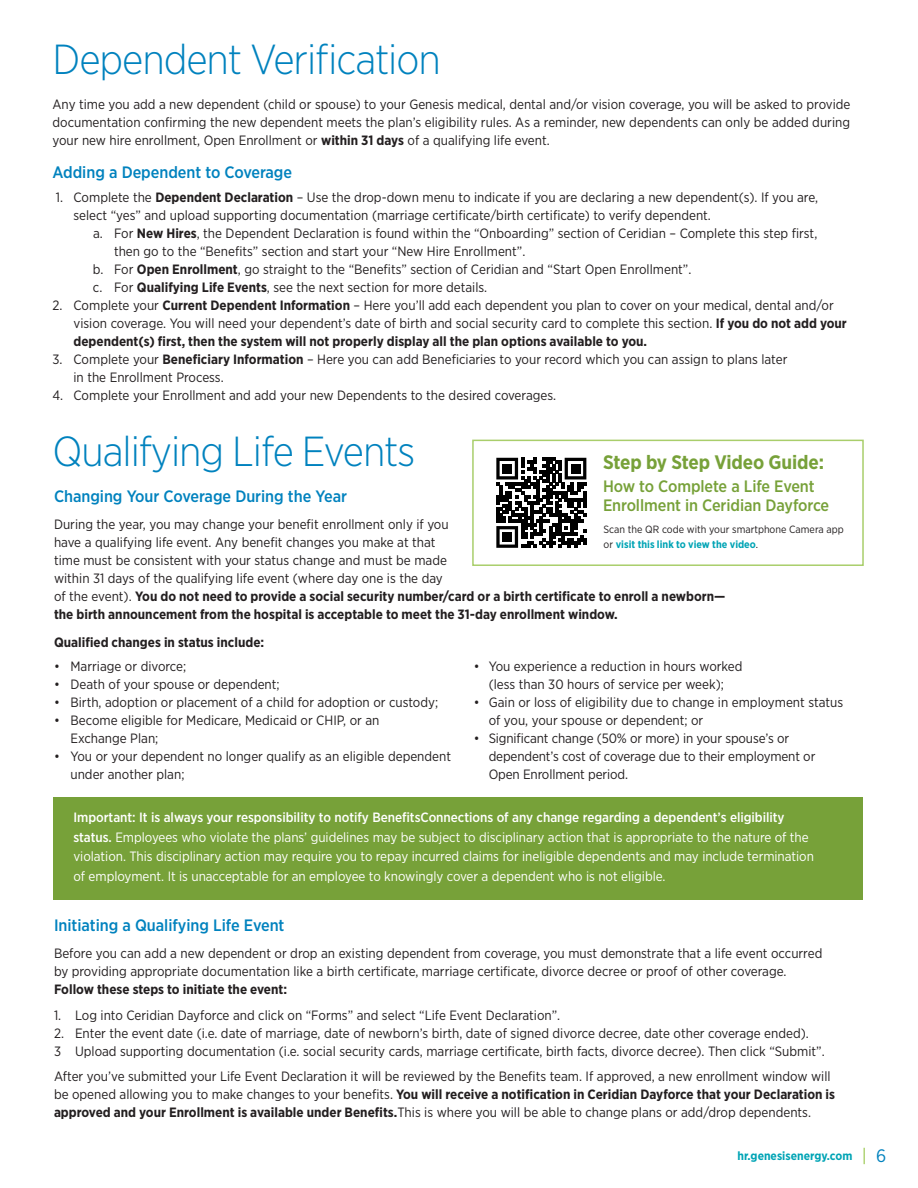
<style>
.page{position:relative;width:918px;height:1188px;background:#fff}
.page>*{position:absolute;margin:0;border:0;box-sizing:border-box;transform-origin:0 0}
.t1{font:300 42px "Gotham Narrow";letter-spacing:-.025em;color:#0082be}
.t2{font:700 19.5px "Gotham Narrow";letter-spacing:-.005em;color:#77a139}
.t3{font:500 16.5px "Gotham Narrow";letter-spacing:-.005em;color:#0082be}
.t4{font:500 16.5px/19.8px "Gotham Narrow";letter-spacing:-.005em;color:#77a139}
.t5{font:13.5px/18px "Gotham Narrow";color:#231f20}
.t6{font:13.5px/19.5px "Gotham Narrow";letter-spacing:-.005em;color:#fff}
.t7{font:700 13.5px "Gotham Narrow";color:#231f20}
.t8{font:700 12px "Gotham Narrow";color:#00a4b5}
.t9{font:10.5px/15px "Gotham Narrow";color:#231f20}
.s1{font-weight:700}
.s2{font-weight:700;color:#00a4b5}
.s3{font-weight:500}
.s4{font-weight:400;font-size:18px;color:#94c547}
.s5{font-weight:400;font-size:18px;color:#0082be}
</style>
<div class="page">
<div style="left:53px;top:797px;width:810px;height:102px;background:#77a139"></div>
<div style="left:472px;top:440px;width:392px;height:126px;border:2px solid #a9ce6b"></div>
<svg style="left:496px;top:458px;width:90px;height:90px"></svg>
<div style="left:503px;top:464px;width:9px;height:9px;background:#000"></div>
<div style="left:571px;top:464px;width:9px;height:9px;background:#000"></div>
<div style="left:503px;top:532px;width:9px;height:10px;background:#000"></div>
<h1 class="t1" style="left:52px;top:34px;width:390px">Dependent Verification</h1>
<p class="t5" style="left:52px;top:95px;width:799px;text-align:justify">Any time you add a new dependent (child or spouse) to your Genesis medical, dental and/or vision coverage, you will be asked to provide documentation confirming the new dependent meets the plan’s eligibility rules. As a reminder, new dependents can only be added during your new hire enrollment, Open Enrollment or <span class="s1">within 31 days</span> of a qualifying life event.</p>
<p class="t3" style="left:52px;top:162px;width:241px">Adding a Dependent to Coverage</p>
<p class="t5" style="left:74px;top:188px;width:746px;text-indent:-18px">1. Complete the <span class="s1">Dependent Declaration</span> – Use the drop-down menu to indicate if you are declaring a new dependent(s). If you are, select “yes” and upload supporting documentation (marriage certificate/birth certificate) to verify dependent.</p>
<p class="t5" style="left:93px;top:224px;width:726px">a. For <span class="s1">New Hires</span>, the Dependent Declaration is found within the “Onboarding” section of Ceridian – Complete this step first,</p>
<p class="t5" style="left:114px;top:242px;width:413px">then go to the “Benefits” section and start your “New Hire Enrollment”.</p>
<p class="t5" style="left:93px;top:260px;width:600px">b. For <span class="s1">Open Enrollment</span>, go straight to the “Benefits” section of Ceridian and “Start Open Enrollment”.</p>
<p class="t5" style="left:93px;top:278px;width:396px">c. For <span class="s1">Qualifying Life Events</span>, see the next section for more details.</p>
<p class="t5" style="left:74px;top:296px;width:775px;text-indent:-21px">2. Complete your <span class="s1">Current Dependent Information</span> – Here you’ll add each dependent you plan to cover on your medical, dental and/or vision coverage. You will need your dependent’s date of birth and social security card to complete this section. <span class="s1">If you do not add your dependent(s) first, then the system will not properly display all the plan options available to you.</span></p>
<p class="t5" style="left:74px;top:350px;width:715px;text-indent:-21px">3. Complete your <span class="s1">Beneficiary Information</span> – Here you can add Beneficiaries to your record which you can assign to plans later in the Enrollment Process.</p>
<p class="t5" style="left:52px;top:386px;width:505px">4. Complete your Enrollment and add your new Dependents to the desired coverages.</p>
<h1 class="t1" style="left:52px;top:426px;width:364px">Qualifying Life Events</h1>
<h2 class="t2" style="left:603px;top:450px;width:223px">Step by Step Video Guide:</h2>
<p class="t4" style="left:603px;top:476px;width:228px">How to Complete a Life Event<br>Enrollment in Ceridian Dayforce</p>
<p class="t9" style="left:604px;top:522px;width:242px">Scan the QR code with your smartphone Camera app or <span class="s2">visit this link to view the video</span>.</p>
<p class="t3" style="left:54px;top:486px;width:295px">Changing Your Coverage During the Year</p>
<p class="t5" style="left:54px;top:515px;width:673px">During the year, you may change your benefit enrollment only if you<br>have a qualifying life event. Any benefit changes you make at that<br>time must be consistent with your status change and must be made<br>within 31 days of the qualifying life event (where day one is the day<br>of the event). <span class="s1">You do not need to provide a social security number/card or a birth certificate to enroll a newborn— the birth announcement from the hospital is acceptable to meet the 31-day enrollment window.</span></p>
<p class="t7" style="left:54px;top:634px;width:212px">Qualified changes in status include:</p>
<p class="t5" style="left:54px;top:657px;width:134px">• Marriage or divorce;</p>
<p class="t5" style="left:54px;top:675px;width:227px">• Death of your spouse or dependent;</p>
<p class="t5" style="left:54px;top:693px;width:386px">• Birth, adoption or placement of a child for adoption or custody;</p>
<p class="t5" style="left:70px;top:711px;width:311px;text-indent:-16px">• Become eligible for Medicare, Medicaid or CHIP, or an<br>Exchange Plan;</p>
<p class="t5" style="left:70px;top:747px;width:382px;text-indent:-16px">• You or your dependent no longer qualify as an eligible dependent under another plan;</p>
<p class="t5" style="left:474px;top:657px;width:270px;text-align:center">• You experience a reduction in hours worked (less than 30 hours of service per week);</p>
<p class="t5" style="left:489px;top:693px;width:356px;text-indent:-15px">• Gain or loss of eligibility due to change in employment status of you, your spouse or dependent; or</p>
<p class="t5" style="left:489px;top:729px;width:328px;text-indent:-15px">• Significant change (50% or more) in your spouse’s or dependent’s cost of coverage due to their employment or<br>Open Enrollment period.</p>
<p class="t6" style="left:73px;top:807px;width:742px"><span class="s3">Important: It is always your responsibility to notify BenefitsConnections of any change regarding a dependent’s eligibility status.</span> Employees who violate the plans’ guidelines may be subject to disciplinary action that is appropriate to the nature of the violation. This disciplinary action may require you to repay incurred claims for ineligible dependents and may include termination of employment. It is unacceptable for an employee to knowingly cover a dependent who is not eligible.</p>
<p class="t3" style="left:54px;top:915px;width:232px">Initiating a Qualifying Life Event</p>
<p class="t5" style="left:54px;top:944px;width:770px">Before you can add a new dependent or drop an existing dependent from coverage, you must demonstrate that a life event occurred by providing appropriate documentation like a birth certificate, marriage certificate, divorce decree or proof of other coverage.</p>
<p class="t7" style="left:54px;top:981px;width:235px">Follow these steps to initiate the event:</p>
<p class="t5" style="left:54px;top:1006px;width:508px">1. Log into Ceridian Dayforce and click on “Forms” and select “Life Event Declaration”.</p>
<p class="t5" style="left:54px;top:1024px;width:772px">2. Enter the event date (i.e. date of marriage, date of newborn’s birth, date of signed divorce decree, date other coverage ended).<br>3 Upload supporting documentation (i.e. social security cards, marriage certificate, birth facts, divorce decree). Then click “Submit”.</p>
<p class="t5" style="left:54px;top:1067px;width:783px">After you’ve submitted your Life Event Declaration it will be reviewed by the Benefits team. If approved, a new enrollment window will be opened allowing you to make changes to your benefits. <span class="s1">You will receive a notification in Ceridian Dayforce that your Declaration is approved and your Enrollment is available under Benefits.</span>This is where you will be able to change plans or add/drop dependents.</p>
<p class="t8" style="left:737px;top:1148px;width:150px">hr.genesisenergy.com <span class="s4">|</span> <span class="s5">6</span></p>
</div>
